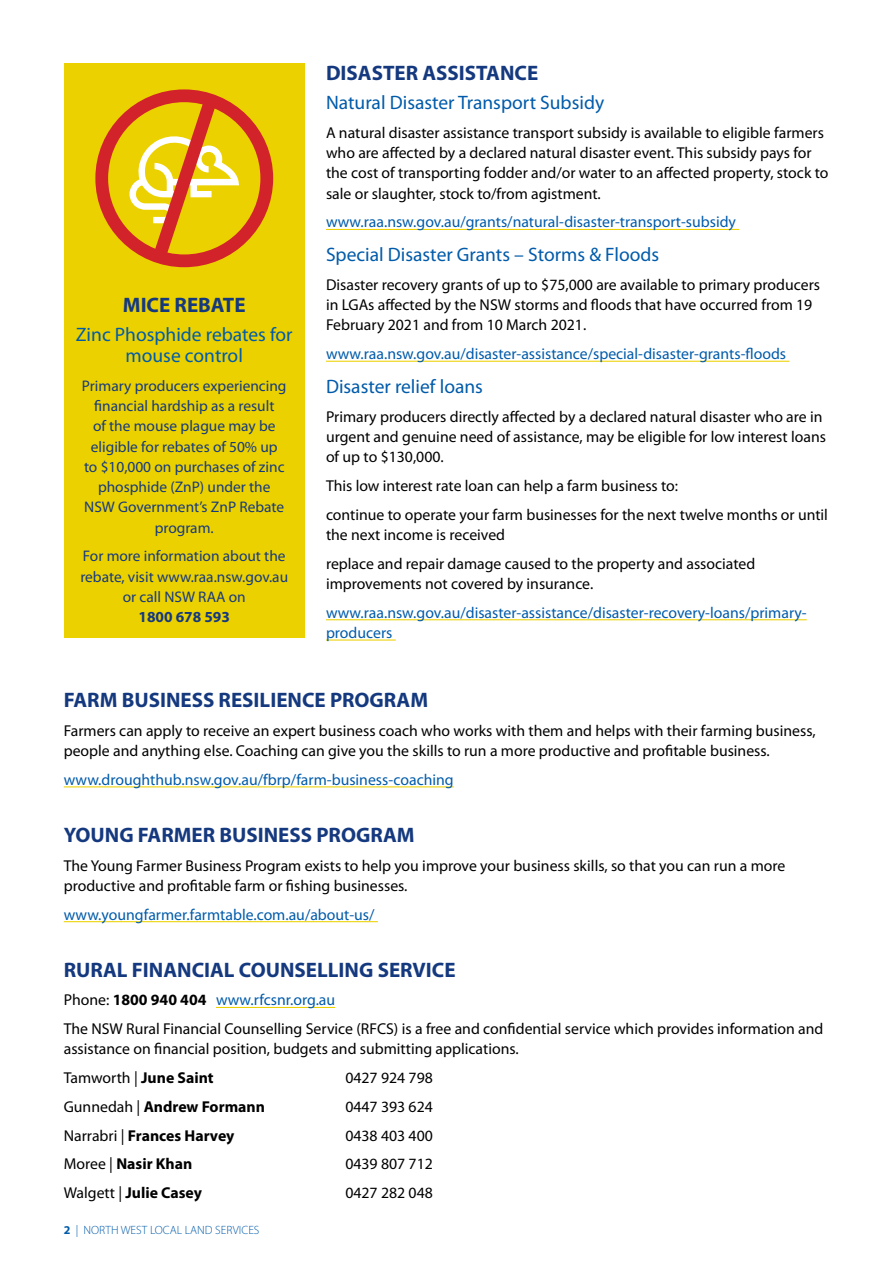
<style>
.page{position:relative;width:893px;height:1263px;background:#fff}
.page>*{position:absolute;margin:0;border:0;box-sizing:border-box;transform-origin:0 0}
.t1{font:700 21px "Myriad Pro";color:#15397f}
.t2{font:19.5px/21px "Myriad Pro";color:#005baa;text-align:center}
.t3{font:15.75px/20.2px "Myriad Pro";color:#000}
.t4{font:15.75px/20.2px "Myriad Pro";color:#005baa}
.t5{font:700 15.75px "Myriad Pro";color:#000}
.t6{font:15.3px/20.2px "Myriad Pro";color:#15397f;text-align:center}
.t7{font:700 15.3px "Myriad Pro";color:#15397f}
.t8{font:300 12px "Myriad Pro";color:#005baa}
.s1{font-weight:700}
.s2{color:#005baa}
.s3{font-weight:400}
</style>
<div class="page">
<div style="left:64px;top:64px;width:241px;height:574px;background:#ecd100"></div>
<hr style="left:326px;top:229px;width:413px;height:1px;background:#ecd100">
<hr style="left:326px;top:361px;width:463px;height:1px;background:#ecd100">
<hr style="left:326px;top:619px;width:481px;height:1px;background:#ecd100">
<hr style="left:326px;top:639px;width:70px;height:1px;background:#ecd100">
<div style="left:95px;top:89px;width:178px;height:178px;border:13px solid #d2232a;border-radius:50%"></div>
<svg style="left:130px;top:89px;width:109px;height:179px"></svg>
<hr style="left:64px;top:786px;width:390px;height:1px;background:#ecd100">
<hr style="left:64px;top:921px;width:314px;height:1px;background:#ecd100">
<hr style="left:216px;top:1007px;width:119px;height:1px;background:#ecd100">
<h1 class="t1" style="left:123px;top:291px;width:124px">MICE REBATE</h1>
<p class="t2" style="left:76px;top:324px;width:218px">Zinc Phosphide rebates for mouse control</p>
<p class="t6" style="left:82px;top:375px;width:206px">Primary producers experiencing financial hardship as a result<br>of the mouse plague may be eligible for rebates of 50% up<br>to $10,000 on purchases of zinc phosphide (ZnP) under the<br>NSW Government’s ZnP Rebate program.</p>
<p class="t6" style="left:80px;top:546px;width:209px">For more information about the rebate, visit www.raa.nsw.gov.au or call NSW RAA on</p>
<p class="t7" style="left:138px;top:607px;width:93px">1800 678 593</p>
<h1 class="t1" style="left:326px;top:59px;width:214px">DISASTER ASSISTANCE</h1>
<p class="t2" style="left:326px;top:92px;width:280px">Natural Disaster Transport Subsidy</p>
<p class="t3" style="left:326px;top:122px;width:504px">A natural disaster assistance transport subsidy is available to eligible farmers who are affected by a declared natural disaster event. This subsidy pays for the cost of transporting fodder and/or water to an affected property, stock to sale or slaughter, stock to/from agistment.</p>
<p class="t4" style="left:326px;top:212px;width:411px">www.raa.nsw.gov.au/grants/natural-disaster-transport-subsidy</p>
<p class="t2" style="left:326px;top:244px;width:335px">Special Disaster Grants – Storms &amp; Floods</p>
<p class="t3" style="left:326px;top:274px;width:495px">Disaster recovery grants of up to $75,000 are available to primary producers in LGAs affected by the NSW storms and floods that have occurred from 19<br>February 2021 and from 10 March 2021.</p>
<p class="t4" style="left:326px;top:343px;width:462px">www.raa.nsw.gov.au/disaster-assistance/special-disaster-grants-floods</p>
<p class="t2" style="left:326px;top:375px;width:158px">Disaster relief loans</p>
<p class="t3" style="left:326px;top:406px;width:501px">Primary producers directly affected by a declared natural disaster who are in urgent and genuine need of assistance, may be eligible for low interest loans of up to $130,000.</p>
<p class="t3" style="left:326px;top:471px;width:503px;line-height:28.8px">This low interest rate loan can help a farm business to:<br>continue to operate your farm businesses for the next twelve months or until</p>
<p class="t3" style="left:326px;top:520px;width:431px;line-height:28.8px">the next income is received<br>replace and repair damage caused to the property and associated</p>
<p class="t3" style="left:326px;top:573px;width:269px">improvements not covered by insurance.</p>
<p class="t4" style="left:326px;top:602px;width:482px">www.raa.nsw.gov.au/disaster-assistance/disaster-recovery-loans/primary&shy;producers</p>
<h1 class="t1" style="left:64px;top:686px;width:366px">FARM BUSINESS RESILIENCE PROGRAM</h1>
<p class="t3" style="left:64px;top:720px;width:753px">Farmers can apply to receive an expert business coach who works with them and helps with their farming business, people and anything else. Coaching can give you the skills to run a more productive and profitable business.</p>
<p class="t4" style="left:64px;top:769px;width:391px">www.droughthub.nsw.gov.au/fbrp/farm-business-coaching</p>
<h1 class="t1" style="left:64px;top:821px;width:352px">YOUNG FARMER BUSINESS PROGRAM</h1>
<p class="t3" style="left:64px;top:855px;width:723px">The Young Farmer Business Program exists to help you improve your business skills, so that you can run a more productive and profitable farm or fishing businesses.</p>
<p class="t4" style="left:64px;top:904px;width:312px">www.youngfarmer.farmtable.com.au/about-us/</p>
<h1 class="t1" style="left:64px;top:956px;width:393px">RURAL FINANCIAL COUNSELLING SERVICE</h1>
<p class="t3" style="left:64px;top:985px;width:761px;line-height:28.8px">Phone: <span class="s1">1800 940 404</span> <span class="s2">www.rfcsnr.org.au<br></span>The NSW Rural Financial Counselling Service (RFCS) is a free and confidential service which provides information and</p>
<p class="t3" style="left:64px;top:1034px;width:456px;line-height:28.8px">assistance on financial position, budgets and submitting applications.<br>Tamworth | <span class="s1">June Saint</span></p>
<p class="t3" style="left:345px;top:1067px;width:89px">0427 924 798</p>
<p class="t5" style="left:64px;top:1096px;width:203px"><span class="s3">Gunnedah |</span> Andrew Formann</p>
<p class="t3" style="left:345px;top:1096px;width:89px">0447 393 624</p>
<p class="t5" style="left:64px;top:1125px;width:172px"><span class="s3">Narrabri |</span> Frances Harvey</p>
<p class="t3" style="left:345px;top:1125px;width:89px">0438 403 400</p>
<p class="t5" style="left:64px;top:1154px;width:130px"><span class="s3">Moree |</span> Nasir Khan</p>
<p class="t3" style="left:345px;top:1154px;width:89px">0439 807 712</p>
<p class="t5" style="left:64px;top:1182px;width:140px"><span class="s3">Walgett |</span> Julie Casey</p>
<p class="t3" style="left:345px;top:1182px;width:89px">0427 282 048</p>
<p class="t8" style="left:64px;top:1222px;width:197px"><span class="s1">2</span> | NORTH WEST LOCAL LAND SERVICES</p>
</div>
